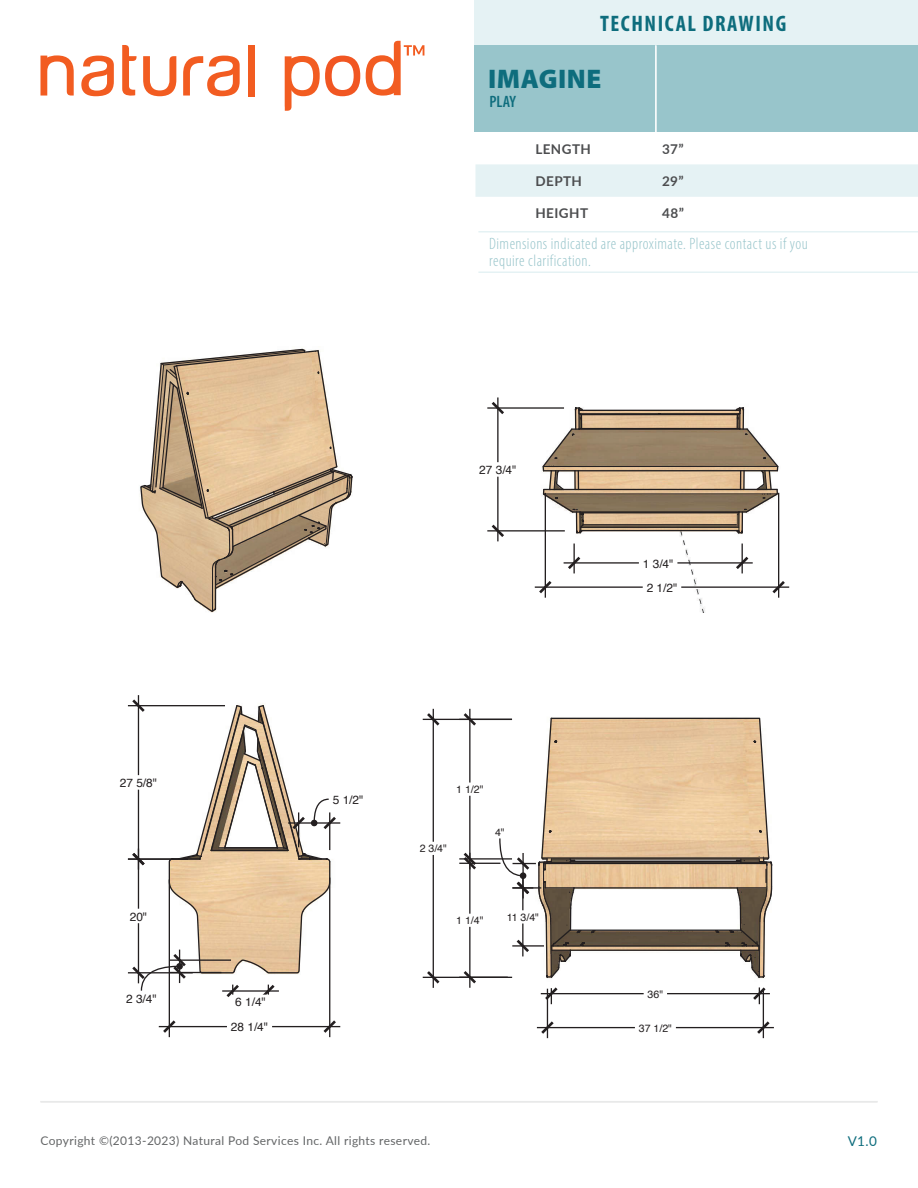
<style>
.page{position:relative;width:918px;height:1188px;background:#fff}
.page>*{position:absolute;margin:0;border:0;box-sizing:border-box;transform-origin:0 0}
.t1{font:900 27px "Myriad Pro";letter-spacing:.02em;color:#0e6d7d}
.t2{font:700 condensed 22.5px "Myriad Pro";letter-spacing:.07em;color:#0e6d7d}
.t3{font:300 condensed 16.5px/16.5px "Myriad Pro";letter-spacing:.025em;color:#98c5cb}
.t4{font:600 condensed 16.5px "Myriad Pro";color:#0e6d7d}
.t5{font:700 13.5px "Lato";letter-spacing:.03em;color:#4c4d4f}
.t6{font:13.5px "Lato";color:#0e6d7d}
.t7{font:12px "Lato";letter-spacing:.03em;color:#636566}
.t8{font:11.85px/24.3px "Helvetica";color:#231f20;text-align:center}
.t9{font:10.5px "Helvetica";color:#231f20}
</style>
<div class="page">
<div style="left:474px;top:45px;width:444px;height:87px;background:#98c5cb"></div>
<svg style="left:285px;top:41px;width:139px;height:70px"></svg>
<div style="left:248px;top:45px;width:7px;height:51px;background:#f25c21"></div>
<svg style="left:183px;top:56px;width:57px;height:40px"></svg>
<svg style="left:143px;top:56px;width:33px;height:40px"></svg>
<svg style="left:122px;top:45px;width:15px;height:51px"></svg>
<svg style="left:81px;top:56px;width:33px;height:40px"></svg>
<svg style="left:40px;top:55px;width:34px;height:41px"></svg>
<hr style="left:40px;top:1101px;width:838px;height:1px;background:#e8e9e9">
<hr style="left:655px;top:45px;width:1px;height:90px;background:#fff">
<div style="left:474px;top:0;width:444px;height:45px;background:#e5f2f4"></div>
<svg style="left:140px;top:348px;width:213px;height:265px"></svg>
<hr style="left:763px;top:989px;width:1px;height:39px;background:#231f20">
<hr style="left:547px;top:989px;width:1px;height:39px;background:#231f20">
<hr style="left:547px;top:1027px;width:216px;height:1px;background:#231f20">
<svg style="left:754px;top:1019px;width:20px;height:19px"></svg>
<svg style="left:537px;top:1019px;width:19px;height:19px"></svg>
<hr style="left:470px;top:863px;width:30px;height:1px;background:#231f20">
<hr style="left:469px;top:863px;width:2px;height:114px;background:#231f20">
<svg style="left:459px;top:968px;width:20px;height:20px"></svg>
<hr style="left:470px;top:858px;width:42px;height:2px;background:#231f20">
<hr style="left:469px;top:719px;width:2px;height:140px;background:#231f20">
<svg style="left:459px;top:709px;width:20px;height:19px"></svg>
<svg style="left:459px;top:850px;width:20px;height:22px"></svg>
<hr style="left:433px;top:719px;width:79px;height:1px;background:#231f20">
<hr style="left:433px;top:977px;width:79px;height:1px;background:#231f20">
<hr style="left:433px;top:719px;width:1px;height:258px;background:#231f20">
<svg style="left:423px;top:709px;width:19px;height:19px"></svg>
<svg style="left:423px;top:968px;width:19px;height:20px"></svg>
<svg style="left:499px;top:717px;width:273px;height:287px"></svg>
<svg style="left:476px;top:124px;width:442px;height:474px"></svg>
<svg style="left:128px;top:695px;width:212px;height:342px"></svg>
<h2 class="t2" style="left:600px;top:9px;width:188px">TECHNICAL DRAWING</h2>
<h1 class="t1" style="left:488px;top:61px;width:115px">IMAGINE</h1>
<p class="t4" style="left:489px;top:91px;width:28px">PLAY</p>
<p class="t5" style="left:536px;top:139px;width:57px">LENGTH</p>
<p class="t5" style="left:662px;top:139px;width:23px">37”</p>
<p class="t5" style="left:536px;top:171px;width:48px">DEPTH</p>
<p class="t5" style="left:662px;top:171px;width:23px">29”</p>
<p class="t5" style="left:536px;top:204px;width:54px">HEIGHT</p>
<p class="t5" style="left:662px;top:204px;width:23px">48”</p>
<p class="t3" style="left:489px;top:236px;width:320px">Dimensions indicated are approximate. Please contact us if you require clarification.</p>
<p class="t8" style="left:479px;top:458px;width:39px">27 3/4"</p>
<p class="t8" style="left:120px;top:771px;width:39px">27 5/8"</p>
<p class="t8" style="left:130px;top:905px;width:19px">20"</p>
<p class="t8" style="left:126px;top:987px;width:32px">2 3/4"</p>
<p class="t8" style="left:235px;top:991px;width:32px">6 1/4"</p>
<p class="t8" style="left:231px;top:1015px;width:39px">28 1/4"</p>
<p class="t8" style="left:333px;top:788px;width:32px">5 1/2"</p>
<p class="t9" style="left:456px;top:781px;width:29px">1 1/2"</p>
<p class="t9" style="left:420px;top:841px;width:29px">2 3/4"</p>
<p class="t9" style="left:495px;top:824px;width:11px">4"</p>
<p class="t9" style="left:456px;top:912px;width:29px">1 1/4"</p>
<p class="t9" style="left:507px;top:909px;width:34px">11 3/4"</p>
<p class="t8" style="left:643px;top:552px;width:36px">1 3/4"<br>2 1/2"</p>
<p class="t9" style="left:648px;top:986px;width:17px">36"</p>
<p class="t9" style="left:639px;top:1020px;width:35px">37 1/2"</p>
<p class="t7" style="left:40px;top:1132px;width:391px">Copyright ©(2013-2023) Natural Pod Services Inc. All rights reserved.</p>
<p class="t6" style="left:848px;top:1132px;width:31px">V1.0</p>
</div>
